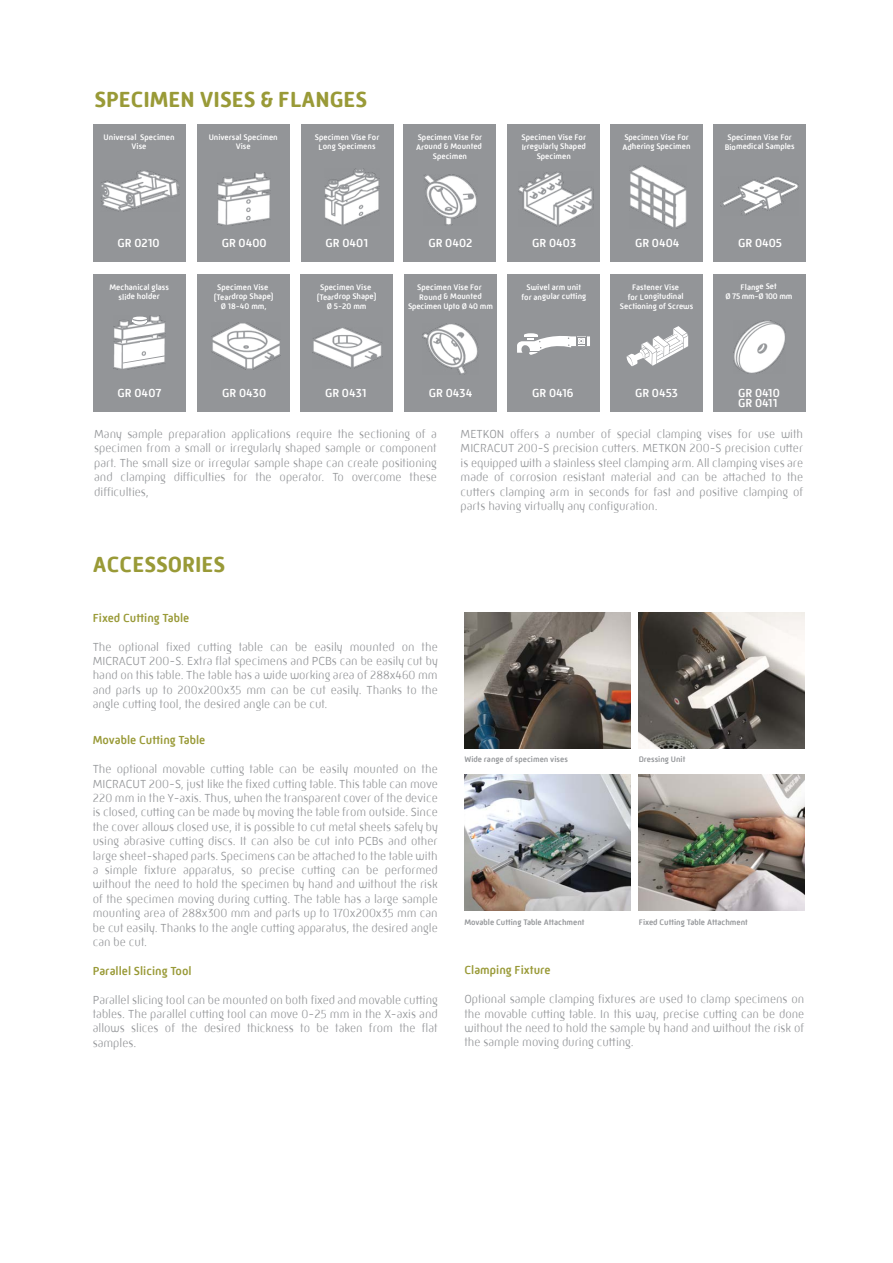
<style>
.page{position:relative;width:893px;height:1263px;background:#fff}
.page>*{position:absolute;margin:0;border:0;box-sizing:border-box;transform-origin:0 0}
.t1{font:700 22.5px "Mic 32 New Rounded W00";color:#999a37}
.t2{font:300 12px/14.4px "Mic 32 New Rounded W00";color:#939598;text-align:justify}
.t3{font:500 12px/10.5px "Mic 32 New Rounded W00";color:#fff}
.t4{font:500 12px "Mic 32 New Rounded W00";color:#999a37}
.t5{font:500 8.25px/9.9px "Mic 32 New Rounded W00";color:#fff;text-align:center}
.t6{font:500 8.25px "Mic 32 New Rounded W00";color:#939598}
</style>
<div class="page">
<div style="left:713px;top:274px;width:93px;height:138px;background:#939598"></div>
<div style="left:197px;top:124px;width:92px;height:138px;background:#939598"></div>
<div style="left:301px;top:124px;width:92px;height:138px;background:#939598"></div>
<div style="left:404px;top:124px;width:92px;height:138px;background:#939598"></div>
<div style="left:508px;top:124px;width:92px;height:138px;background:#939598"></div>
<div style="left:610px;top:124px;width:93px;height:138px;background:#939598"></div>
<img style="left:734px;top:320px;width:51px;height:53px">
<div style="left:713px;top:124px;width:93px;height:138px;background:#939598"></div>
<div style="left:93px;top:124px;width:92px;height:138px;background:#939598"></div>
<div style="left:197px;top:274px;width:93px;height:138px;background:#939598"></div>
<div style="left:300px;top:274px;width:93px;height:138px;background:#939598"></div>
<div style="left:404px;top:274px;width:93px;height:138px;background:#939598"></div>
<div style="left:610px;top:274px;width:93px;height:138px;background:#939598"></div>
<svg style="left:627px;top:326px;width:62px;height:40px"></svg>
<div style="left:93px;top:274px;width:92px;height:138px;background:#939598"></div>
<div style="left:507px;top:275px;width:93px;height:137px;background:#939598"></div>
<img style="left:218px;top:172px;width:52px;height:54px">
<img style="left:113px;top:316px;width:53px;height:53px">
<img style="left:424px;top:174px;width:53px;height:51px">
<img style="left:518px;top:172px;width:76px;height:54px">
<img style="left:630px;top:165px;width:57px;height:64px">
<img style="left:720px;top:177px;width:78px;height:38px">
<img style="left:101px;top:171px;width:78px;height:40px">
<img style="left:211px;top:322px;width:70px;height:48px">
<img style="left:312px;top:327px;width:70px;height:41px">
<img style="left:422px;top:324px;width:56px;height:50px">
<img style="left:639px;top:613px;width:166px;height:136px">
<img style="left:464px;top:613px;width:166px;height:136px">
<svg style="left:135px;top:327px;width:22px;height:20px"></svg>
<svg style="left:123px;top:355px;width:42px;height:8px"></svg>
<svg style="left:132px;top:317px;width:16px;height:9px"></svg>
<svg style="left:133px;top:316px;width:14px;height:9px"></svg>
<svg style="left:132px;top:316px;width:16px;height:5px"></svg>
<hr style="left:133px;top:317px;width:14px;height:3px;background:#fff;border-radius:50%">
<img style="left:325px;top:169px;width:54px;height:56px">
<img style="left:464px;top:774px;width:166px;height:136px">
<img style="left:639px;top:774px;width:166px;height:136px">
<svg style="left:517px;top:334px;width:73px;height:21px"></svg>
<h1 class="t1" style="left:94px;top:87px;width:274px">SPECIMEN VISES &amp; FLANGES</h1>
<p class="t5" style="left:104px;top:132px;width:72px">Universal Specimen<br>Vise</p>
<p class="t5" style="left:209px;top:132px;width:71px">Universal Specimen<br>Vise</p>
<p class="t5" style="left:315px;top:132px;width:66px">Specimen Vise For<br>Long Specimens</p>
<p class="t5" style="left:416px;top:132px;width:68px">Specimen Vise For<br>Around &amp; Mounted<br>Specimen</p>
<p class="t5" style="left:522px;top:132px;width:66px">Specimen Vise For<br>Irregularly Shaped<br>Specimen</p>
<p class="t5" style="left:623px;top:132px;width:70px;text-align:left">Specimen Vise For<br>Adhering Specimen</p>
<p class="t5" style="left:725px;top:132px;width:71px">Specimen Vise For<br>Biomedical Samples</p>
<p class="t3" style="left:118px;top:237px;width:44px">GR 0210</p>
<p class="t3" style="left:222px;top:237px;width:46px">GR 0400</p>
<p class="t3" style="left:326px;top:237px;width:44px">GR 0401</p>
<p class="t3" style="left:428px;top:237px;width:46px">GR 0402</p>
<p class="t3" style="left:532px;top:237px;width:45px">GR 0403</p>
<p class="t3" style="left:635px;top:237px;width:46px">GR 0404</p>
<p class="t3" style="left:738px;top:237px;width:46px">GR 0405</p>
<p class="t5" style="left:109px;top:282px;width:61px">Mechanical glass slide holder</p>
<p class="t5" style="left:214px;top:282px;width:61px">Specimen Vise (Teardrop Shape)<br>Ø 18-40 mm,</p>
<p class="t5" style="left:317px;top:282px;width:61px">Specimen Vise (Teardrop Shape)<br>Ø 5-20 mm</p>
<p class="t5" style="left:408px;top:282px;width:86px">Specimen Vise For<br>Round &amp; Mounted<br>Specimen Upto Ø 40 mm</p>
<p class="t5" style="left:521px;top:282px;width:66px">Swivel arm unit for angular cutting</p>
<p class="t5" style="left:620px;top:282px;width:75px">Fastener Vise<br>for Longitudinal<br>Sectioning of Screws</p>
<p class="t5" style="left:725px;top:282px;width:68px">Flange Set<br>Ø 75 mm-Ø 100 mm</p>
<p class="t3" style="left:118px;top:387px;width:45px">GR 0407</p>
<p class="t3" style="left:222px;top:387px;width:45px">GR 0430</p>
<p class="t3" style="left:325px;top:387px;width:43px">GR 0431</p>
<p class="t3" style="left:429px;top:387px;width:45px">GR 0434</p>
<p class="t3" style="left:532px;top:387px;width:43px">GR 0416</p>
<p class="t3" style="left:635px;top:387px;width:45px">GR 0453</p>
<p class="t3" style="left:738px;top:387px;width:43px">GR 0410<br>GR 0411</p>
<p class="t2" style="left:94px;top:427px;width:344px">Many sample preparation applications require the sectioning of a specimen from a small or irregularly shaped sample or component part. The small size or irregular sample shape can create positioning and clamping difficulties for the operator. To overcome these difficulties,</p>
<p class="t2" style="left:461px;top:427px;width:344px">METKON offers a number of special clamping vises for use with MICRACUT 200-S precision cutters. METKON 200-S precision cutter is equipped with a stainless steel clamping arm. All clamping vises are made of corrosion resistant material and can be attached to the cutters clamping arm in seconds for fast and positive clamping of parts having virtually any configuration.</p>
<h1 class="t1" style="left:93px;top:551px;width:134px">ACCESSORIES</h1>
<p class="t4" style="left:93px;top:611px;width:98px">Fixed Cutting Table</p>
<p class="t2" style="left:93px;top:639px;width:346px">The optional fixed cutting table can be easily mounted on the MICRACUT 200-S. Extra flat specimens and PCBs can be easily cut by hand on this table. The table has a wide working area of 288x460 mm and parts up to 200x200x35 mm can be cut easily. Thanks to the angle cutting tool, the desired angle can be cut.</p>
<p class="t4" style="left:93px;top:733px;width:114px">Movable Cutting Table</p>
<p class="t2" style="left:93px;top:762px;width:346px">The optional movable cutting table can be easily mounted on the MICRACUT 200-S, just like the fixed cutting table. This table can move 220 mm in the Y-axis. Thus, when the transparent cover of the device is closed, cutting can be made by moving the table from outside. Since the cover allows closed use, it is possible to cut metal sheets safely by using abrasive cutting discs. It can also be cut into PCBs and other large sheet-shaped parts. Specimens can be attached to the table with a simple fixture apparatus, so precise cutting can be performed without the need to hold the specimen by hand and without the risk of the specimen moving during cutting. The table has a large sample mounting area of 288x300 mm and parts up to 170x200x35 mm can be cut easily. Thanks to the angle cutting apparatus, the desired angle can be cut.</p>
<p class="t4" style="left:93px;top:964px;width:100px">Parallel Slicing Tool</p>
<p class="t2" style="left:93px;top:992px;width:346px">Parallel slicing tool can be mounted on both fixed and movable cutting tables. The parallel cutting tool can move 0-25 mm in the X-axis and allows slices of the desired thickness to be taken from the flat samples.</p>
<p class="t6" style="left:464px;top:755px;width:105px">Wide range of specimen vises</p>
<p class="t6" style="left:639px;top:755px;width:48px">Dressing Unit</p>
<p class="t6" style="left:464px;top:917px;width:122px">Movable Cutting Table Attachment</p>
<p class="t6" style="left:639px;top:917px;width:111px">Fixed Cutting Table Attachment</p>
<p class="t4" style="left:464px;top:963px;width:88px">Clamping Fixture</p>
<p class="t2" style="left:464px;top:992px;width:341px">Optional sample clamping fixtures are used to clamp specimens on the movable cutting table. In this way, precise cutting can be done without the need to hold the sample by hand and without the risk of the sample moving during cutting.</p>
</div>
